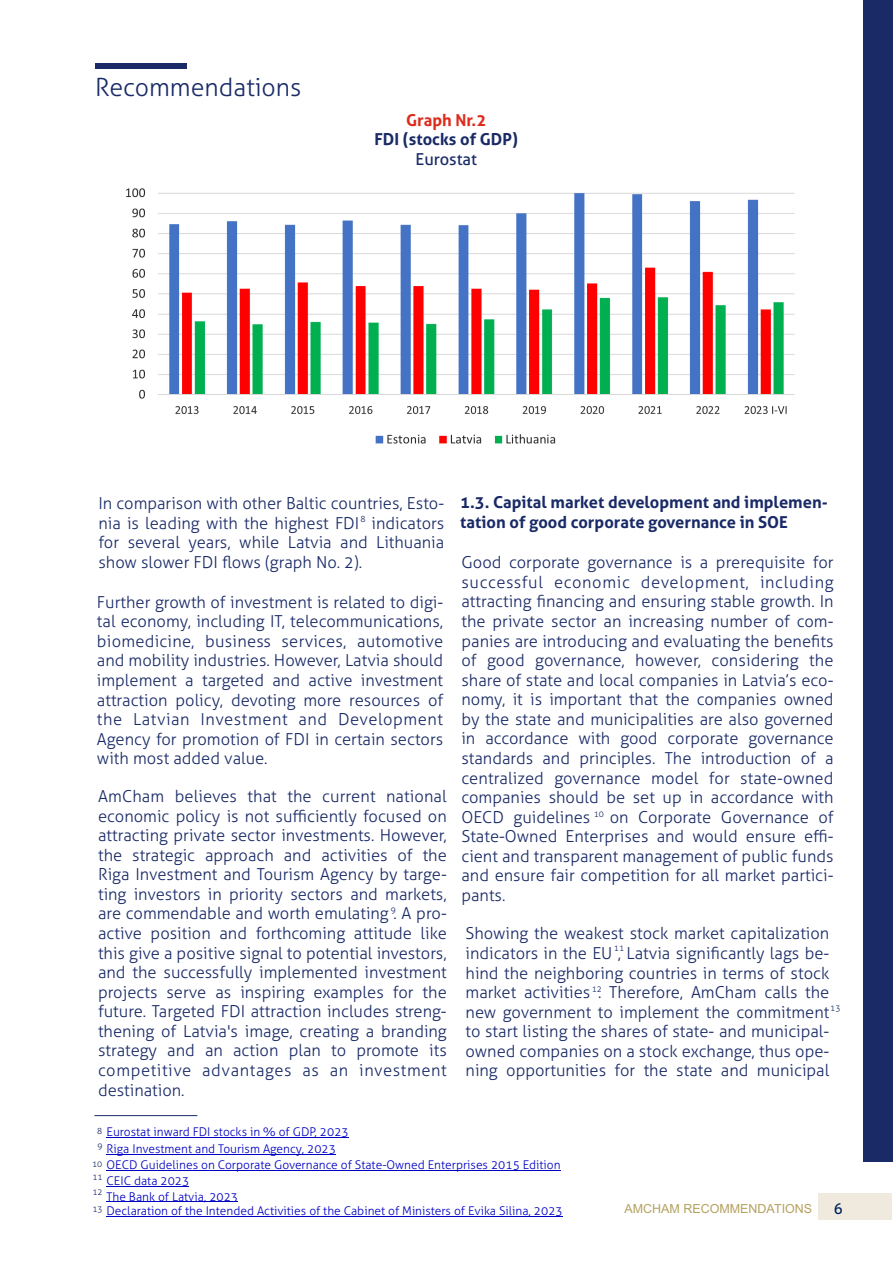
<style>
.page{position:relative;width:893px;height:1263px;background:#fff}
.page>*{position:absolute;margin:0;border:0;box-sizing:border-box;transform-origin:0 0}
.t1{font:300 24.9px "Aller";color:#192a67}
.t2{font:300 16.5px/19.5px "Aller";color:#192a67;text-align:justify}
.t3{font:700 16.5px/19.5px "Aller";color:#192a67}
.t4{font:700 16.5px "Aller";color:#dd2b1c}
.t5{font:16.5px "Aller";color:#192a67}
.t6{font:15px "Aller";color:#00205b}
.t7{font:12.45px "Arial";color:#b5a160}
.t8{font:300 12px/16.5px "Aller";color:#0000c4}
.t9{font:300 8.55px/18px "Aller";color:#192a67;text-align:right}
</style>
<div class="page">
<div style="left:95px;top:63px;width:92px;height:5px;background:#192a67"></div>
<div style="left:863px;top:0;width:29px;height:1162px;background:#192a67"></div>
<hr style="left:94px;top:1115px;width:103px;height:1px;background:#192a67">
<div style="left:818px;top:1193px;width:74px;height:26px;background:#efeadd"></div>
<hr style="left:107px;top:1137px;width:242px;height:1px;background:#0000c4">
<hr style="left:107px;top:1154px;width:229px;height:1px;background:#0000c4">
<hr style="left:107px;top:1170px;width:454px;height:1px;background:#0000c4">
<hr style="left:107px;top:1186px;width:82px;height:1px;background:#0000c4">
<hr style="left:107px;top:1201px;width:131px;height:1px;background:#0000c4">
<hr style="left:107px;top:1216px;width:456px;height:1px;background:#0000c4">
<img style="left:126px;top:188px;width:669px;height:256px">
<h1 class="t1" style="left:95px;top:78px;width:208px">Recommendations</h1>
<p class="t4" style="left:406px;top:114px;width:82px">Graph Nr.2</p>
<p class="t3" style="left:375px;top:132px;width:145px">FDI (stocks of GDP)</p>
<p class="t5" style="left:415px;top:153px;width:63px">Eurostat</p>
<p class="t2" style="left:98px;top:495px;width:347px">In comparison with other Baltic countries, Esto&shy;nia is leading with the highest FDI indicators for several years, while Latvia and Lithuania show slower FDI flows (graph No. 2).</p>
<p class="t2" style="left:97px;top:594px;width:348px">Further growth of investment is related to digi&shy;tal economy, including IT, telecommunications, biomedicine, business services, automotive and mobility industries. However, Latvia should implement a targeted and active investment attraction policy, devoting more resources of the Latvian Investment and Development Agency for promotion of FDI in certain sectors with most added value.</p>
<p class="t2" style="left:98px;top:788px;width:350px">AmCham believes that the current national economic policy is not sufficiently focused on attracting private sector investments. However, the strategic approach and activities of the Riga Investment and Tourism Agency by targe&shy;ting investors in priority sectors and markets, are commendable and worth emulating . A pro&shy;active position and forthcoming attitude like this give a positive signal to potential investors, and the successfully implemented investment projects serve as inspiring examples for the future. Targeted FDI attraction includes streng&shy;thening of Latvia's image, creating a branding strategy and an action plan to promote its competitive advantages as an investment destination.</p>
<p class="t9" style="left:360px;top:511px;width:7px">8</p>
<p class="t9" style="left:391px;top:902px;width:7px">9</p>
<p class="t3" style="left:460px;top:494px;width:369px">1.3. Capital market development and implemen&shy;tation of good corporate governance in SOE</p>
<p class="t2" style="left:461px;top:554px;width:374px">Good corporate governance is a prerequisite for successful economic development, including attracting financing and ensuring stable growth. In the private sector an increasing number of com&shy;panies are introducing and evaluating the benefits of good governance, however, considering the share of state and local companies in Latvia’s eco&shy;nomy, it is important that the companies owned by the state and municipalities are also governed in accordance with good corporate governance standards and principles. The introduction of a centralized governance model for state-owned companies should be set up in accordance with OECD guidelines on Corporate Governance of State-Owned Enterprises and would ensure effi&shy;cient and transparent management of public funds and ensure fair competition for all market partici&shy;pants.</p>
<p class="t9" style="left:594px;top:806px;width:12px">10</p>
<p class="t2" style="left:466px;top:925px;width:365px">Showing the weakest stock market capitalization indicators in the EU , Latvia significantly lags be&shy;hind the neighboring countries in terms of stock market activities . Therefore, AmCham calls the new government to implement the commitment to start listing the shares of state- and municipal&shy;owned companies on a stock exchange, thus ope&shy;ning opportunities for the state and municipal</p>
<p class="t9" style="left:614px;top:940px;width:12px">11</p>
<p class="t9" style="left:592px;top:981px;width:12px">12</p>
<p class="t9" style="left:830px;top:1000px;width:12px">13</p>
<p class="t8" style="left:107px;top:1124px;width:455px">Eurostat inward FDI stocks in % of GDP, 2023<br>Riga Investment and Tourism Agency, 2023<br>OECD Guidelines on Corporate Governance of State-Owned Enterprises 2015 Edition CEIC data 2023</p>
<p class="t9" style="left:97px;top:1123px;width:7px">8</p>
<p class="t9" style="left:92px;top:1137px;width:12px">9<br>10</p>
<p class="t9" style="left:92px;top:1169px;width:12px">11</p>
<p class="t9" style="left:92px;top:1184px;width:12px">12</p>
<p class="t8" style="left:107px;top:1190px;width:458px;line-height:14.7px">The Bank of Latvia, 2023<br>Declaration of the Intended Activities of the Cabinet of Ministers of Evika Silina, 2023</p>
<p class="t9" style="left:92px;top:1200px;width:12px">13</p>
<p class="t7" style="left:624px;top:1204px;width:189px">AMCHAM RECOMMENDATIONS</p>
<p class="t6" style="left:834px;top:1203px;width:10px">6</p>
</div>
